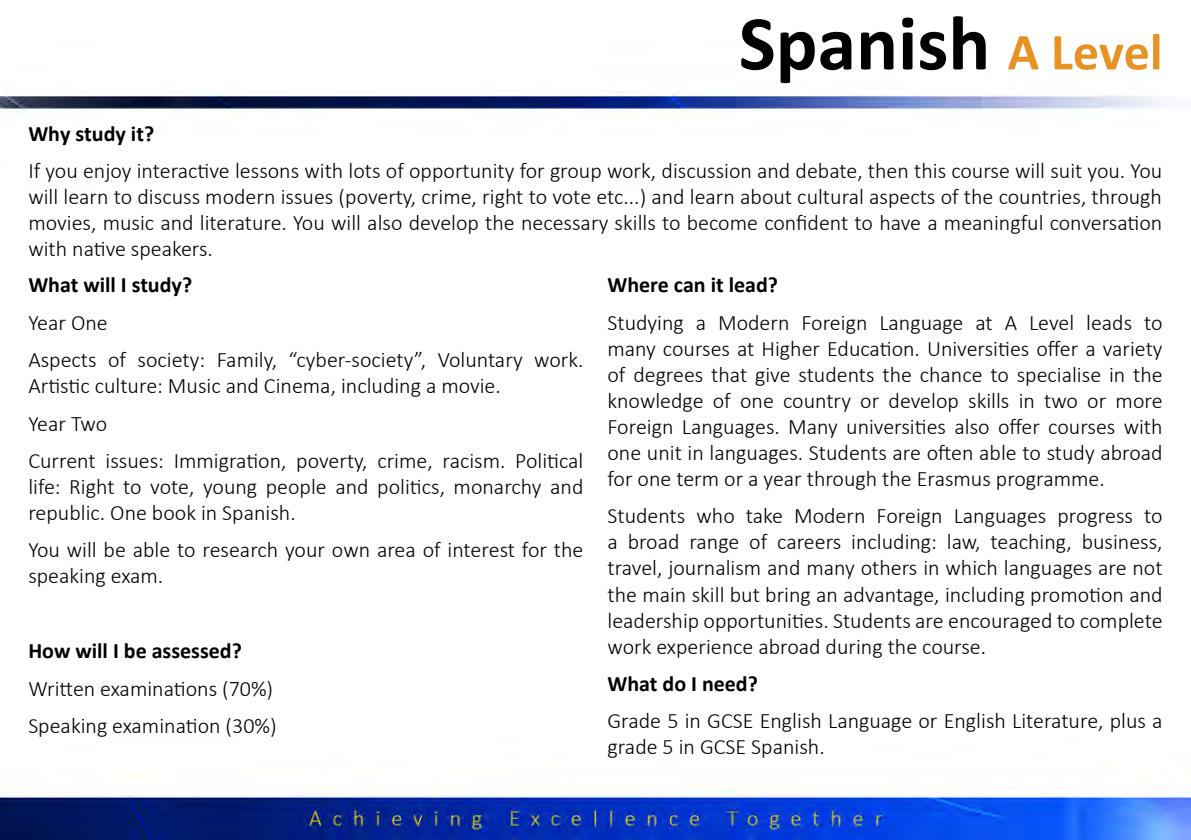
<style>
.page{position:relative;width:1191px;height:840px;background:#fff}
.page>*{position:absolute;margin:0;border:0;box-sizing:border-box;transform-origin:0 0}
.t1{font:700 78px "Calibri";color:#000}
.t2{font:300 22px/26px "Calibri";color:#000}
.t3{font:700 22px "Calibri";color:#000}
.s1{font-size:52px;color:#e89224}
</style>
<div class="page">
<img style="left:0;top:85px;width:1191px;height:754px">
<h1 class="t1" style="left:739px;top:-12px;width:425px">Spanish <span class="s1">A Level</span></h1>
<p class="t3" style="left:28px;top:118px;width:127px">Why study it?</p>
<p class="t2" style="left:28px;top:157px;width:1135px;text-align:justify">If you enjoy interactive lessons with lots of opportunity for group work, discussion and debate, then this course will suit you. You will learn to discuss modern issues (poverty, crime, right to vote etc...) and learn about cultural aspects of the countries, through movies, music and literature. You will also develop the necessary skills to become confident to have a meaningful conversation with native speakers.</p>
<p class="t3" style="left:28px;top:269px;width:165px">What will I study?</p>
<p class="t2" style="left:28px;top:303px;width:556px;line-height:37.4px">Year One<br>Aspects of society: Family, “cyber-society”, Voluntary work.</p>
<p class="t2" style="left:28px;top:367px;width:556px;line-height:37.4px">Artistic culture: Music and Cinema, including a movie.<br>Year Two<br>Current issues: Immigration, poverty, crime, racism. Political</p>
<p class="t2" style="left:28px;top:473px;width:556px">life: Right to vote, young people and politics, monarchy and republic. One book in Spanish.</p>
<p class="t2" style="left:28px;top:536px;width:556px">You will be able to research your own area of interest for the speaking exam.</p>
<p class="t3" style="left:607px;top:269px;width:172px">Where can it lead?</p>
<p class="t2" style="left:607px;top:309px;width:556px;text-align:justify">Studying a Modern Foreign Language at A Level leads to many courses at Higher Education. Universities offer a variety of degrees that give students the chance to specialise in the knowledge of one country or develop skills in two or more Foreign Languages. Many universities also offer courses with one unit in languages. Students are often able to study abroad for one term or a year through the Erasmus programme.</p>
<p class="t2" style="left:607px;top:502px;width:556px;text-align:justify">Students who take Modern Foreign Languages progress to a broad range of careers including: law, teaching, business, travel, journalism and many others in which languages are not the main skill but bring an advantage, including promotion and leadership opportunities. Students are encouraged to complete work experience abroad during the course.</p>
<p class="t3" style="left:607px;top:667px;width:152px">What do I need?</p>
<p class="t2" style="left:607px;top:707px;width:556px">Grade 5 in GCSE English Language or English Literature, plus a grade 5 in GCSE Spanish.</p>
<p class="t3" style="left:28px;top:635px;width:215px">How will I be assessed?</p>
<p class="t2" style="left:28px;top:669px;width:250px;line-height:37.4px">Written examinations (70%)<br>Speaking examination (30%)</p>
</div>
